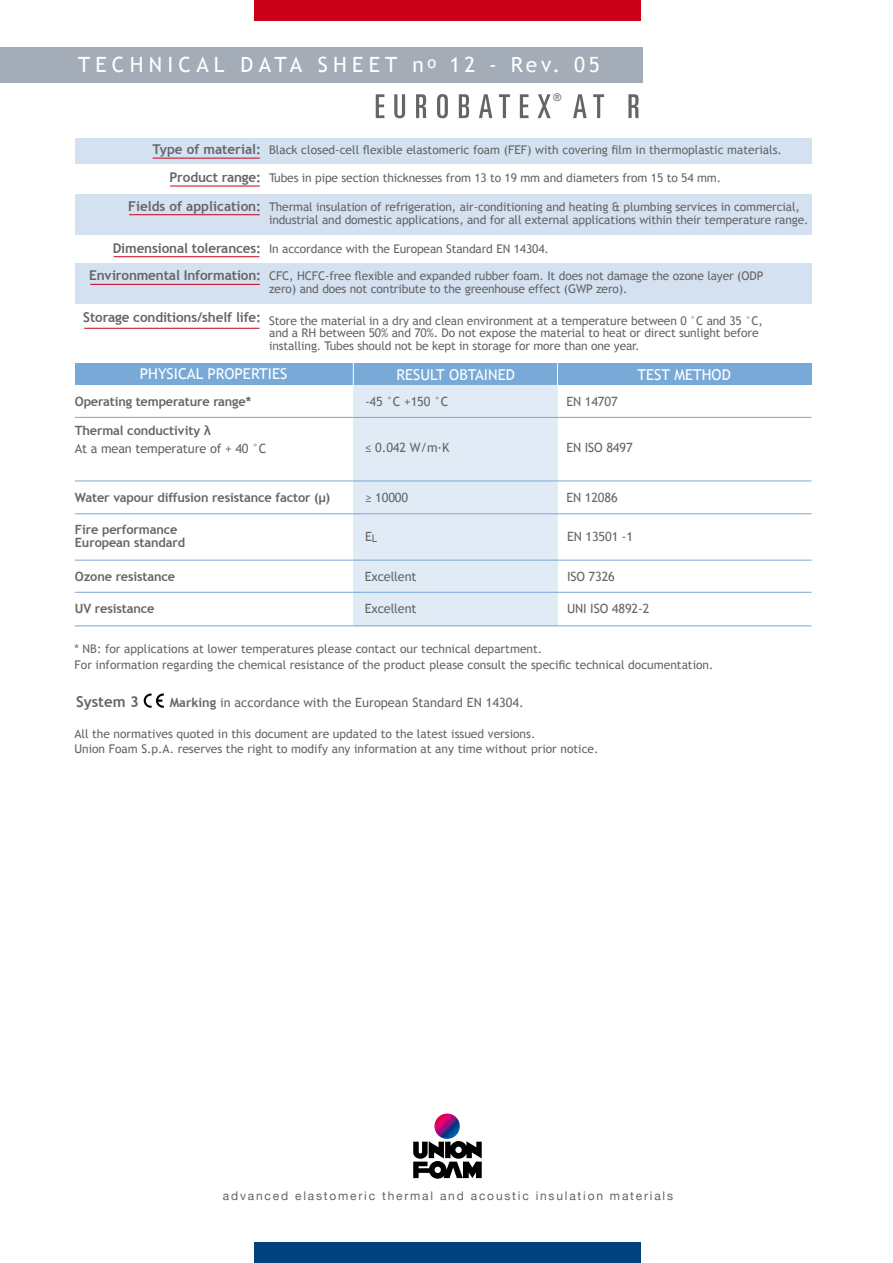
<style>
.page{position:relative;width:893px;height:1263px;background:#fff}
.page>*{position:absolute;margin:0;border:0;box-sizing:border-box;transform-origin:0 0}
.t1{font:21px "Trebuchet MS";letter-spacing:.25em;color:#fff}
.t2{font:15px "Trebuchet MS";color:#fff}
.t3{font:700 15px "Trebuchet MS";color:#646567}
.t4{font:700 13.5px/28.5px "Trebuchet MS";letter-spacing:-.01em;color:#646567;text-align:right}
.t5{font:12.75px "Trebuchet MS";letter-spacing:-.01em;color:#646567}
.t6{font:700 12.75px/13.5px "Trebuchet MS";letter-spacing:-.01em;color:#646567}
.t7{font:12px/12.8px "Trebuchet MS";letter-spacing:-.01em;color:#646567}
.t8{font:12px "Helvetica Neue";letter-spacing:.15em;color:#646567}
.t9{font:10.5px "Helvetica CY Plain";color:#646567}
.s1{font-weight:700}
</style>
<div class="page">
<svg style="left:434px;top:1113px;width:26px;height:26px"></svg>
<svg style="left:413px;top:1141px;width:69px;height:38px"></svg>
<div style="left:254px;top:0;width:387px;height:21px;background:#ca0019"></div>
<div style="left:254px;top:1243px;width:387px;height:20px;background:#00427e"></div>
<svg style="left:376px;top:94px;width:263px;height:24px"></svg>
<div style="left:0;top:47px;width:642px;height:35px;background:#a4adb7"></div>
<div style="left:75px;top:139px;width:736px;height:25px;background:#d4e1f1"></div>
<div style="left:75px;top:194px;width:736px;height:40px;background:#d4e1f1"></div>
<div style="left:75px;top:263px;width:736px;height:40px;background:#d4e1f1"></div>
<div style="left:353px;top:385px;width:204px;height:241px;background:#e1ebf6"></div>
<div style="left:75px;top:363px;width:736px;height:22px;background:#79a9d6"></div>
<hr style="left:75px;top:417px;width:736px;height:1px;background:#79a9d6">
<hr style="left:75px;top:481px;width:736px;height:1px;background:#79a9d6">
<hr style="left:75px;top:513px;width:736px;height:1px;background:#79a9d6">
<hr style="left:75px;top:560px;width:736px;height:1px;background:#79a9d6">
<hr style="left:75px;top:592px;width:736px;height:1px;background:#79a9d6">
<hr style="left:75px;top:625px;width:736px;height:1px;background:#79a9d6">
<svg style="left:353px;top:363px;width:1px;height:22px"></svg>
<svg style="left:557px;top:363px;width:1px;height:22px"></svg>
<hr style="left:153px;top:158px;width:107px;height:1px;background:#ca0019">
<hr style="left:170px;top:186px;width:90px;height:1px;background:#ca0019">
<hr style="left:114px;top:256px;width:145px;height:1px;background:#ca0019">
<hr style="left:90px;top:284px;width:170px;height:1px;background:#ca0019">
<hr style="left:84px;top:328px;width:175px;height:1px;background:#ca0019">
<hr style="left:129px;top:214px;width:131px;height:1px;background:#ca0019">
<svg style="left:144px;top:693px;width:20px;height:15px"></svg>
<h1 class="t1" style="left:78px;top:53px;width:523px">TECHNICAL DATA SHEET n<sup>o</sup> 12 - Rev. 05</h1>
<p class="t9" style="left:553px;top:91px;width:10px">®</p>
<p class="t4" style="left:128px;top:135px;width:135px">Type of material:<br>Product range:<br>Fields of application:</p>
<p class="t4" style="left:89px;top:234px;width:174px;line-height:27.9px">Dimensional tolerances:<br>Environmental Information:</p>
<p class="t4" style="left:83px;top:303px;width:179px">Storage conditions/shelf life:</p>
<p class="t7" style="left:269px;top:143px;width:514px">Black closed-cell flexible elastomeric foam (FEF) with covering film in thermoplastic materials.</p>
<p class="t7" style="left:269px;top:171px;width:454px">Tubes in pipe section thicknesses from 13 to 19 mm and diameters from 15 to 54 mm.</p>
<p class="t7" style="left:269px;top:200px;width:541px">Thermal insulation of refrigeration, air-conditioning and heating &amp; plumbing services in commercial, industrial and domestic applications, and for all external applications within their temperature range.</p>
<p class="t7" style="left:269px;top:242px;width:281px">In accordance with the European Standard EN 14304.</p>
<p class="t7" style="left:269px;top:270px;width:496px">CFC, HCFC-free flexible and expanded rubber foam. It does not damage the ozone layer (ODP zero) and does not contribute to the greenhouse effect (GWP zero).</p>
<p class="t7" style="left:269px;top:314px;width:495px">Store the material in a dry and clean environment at a temperature between 0 °C and 35 °C, and a RH between 50% and 70%. Do not expose the material to heat or direct sunlight before installing. Tubes should not be kept in storage for more than one year.</p>
<p class="t2" style="left:140px;top:365px;width:149px">PHYSICAL PROPERTIES</p>
<p class="t2" style="left:397px;top:366px;width:120px">RESULT OBTAINED</p>
<p class="t2" style="left:637px;top:366px;width:95px">TEST METHOD</p>
<p class="t6" style="left:75px;top:394px;width:178px">Operating temperature range*</p>
<p class="t5" style="left:365px;top:394px;width:85px">-45 °C +150 °C</p>
<p class="t5" style="left:365px;top:440px;width:86px">≤ 0.042 W/m∙K</p>
<p class="t5" style="left:566px;top:394px;width:53px">EN 14707</p>
<p class="t6" style="left:75px;top:423px;width:138px">Thermal conductivity λ</p>
<p class="t5" style="left:75px;top:441px;width:193px">At a mean temperature of + 40 °C</p>
<p class="t5" style="left:566px;top:440px;width:68px">EN ISO 8497</p>
<p class="t6" style="left:75px;top:491px;width:257px">Water vapour diffusion resistance factor (μ)</p>
<p class="t6" style="left:75px;top:522px;width:112px">Fire performance<br>European standard</p>
<p class="t6" style="left:75px;top:569px;width:102px">Ozone resistance</p>
<p class="t6" style="left:75px;top:602px;width:81px">UV resistance</p>
<p class="t5" style="left:365px;top:490px;width:45px">≥ 10000</p>
<p class="t5" style="left:365px;top:529px;width:14px">E<sub>L</sub></p>
<p class="t5" style="left:365px;top:569px;width:53px">Excellent</p>
<p class="t5" style="left:365px;top:601px;width:53px">Excellent</p>
<p class="t5" style="left:566px;top:490px;width:53px">EN 12086</p>
<p class="t5" style="left:567px;top:529px;width:68px">EN 13501 -1</p>
<p class="t5" style="left:567px;top:569px;width:49px">ISO 7326</p>
<p class="t5" style="left:567px;top:601px;width:84px">UNI ISO 4892-2</p>
<p class="t7" style="left:75px;top:640px;width:640px;line-height:16.5px">* NB: for applications at lower temperatures please contact our technical department.<br>For information regarding the chemical resistance of the product please consult the specific technical documentation.</p>
<p class="t3" style="left:76px;top:692px;width:64px">System 3</p>
<p class="t5" style="left:170px;top:695px;width:356px"><span class="s1">Marking</span> in accordance with the European Standard EN 14304.</p>
<p class="t7" style="left:74px;top:727px;width:526px;line-height:14.4px">All the normatives quoted in this document are updated to the latest issued versions.<br>Union Foam S.p.A. reserves the right to modify any information at any time without prior notice.</p>
<p class="t8" style="left:223px;top:1188px;width:452px">advanced elastomeric thermal and acoustic insulation materials</p>
</div>
